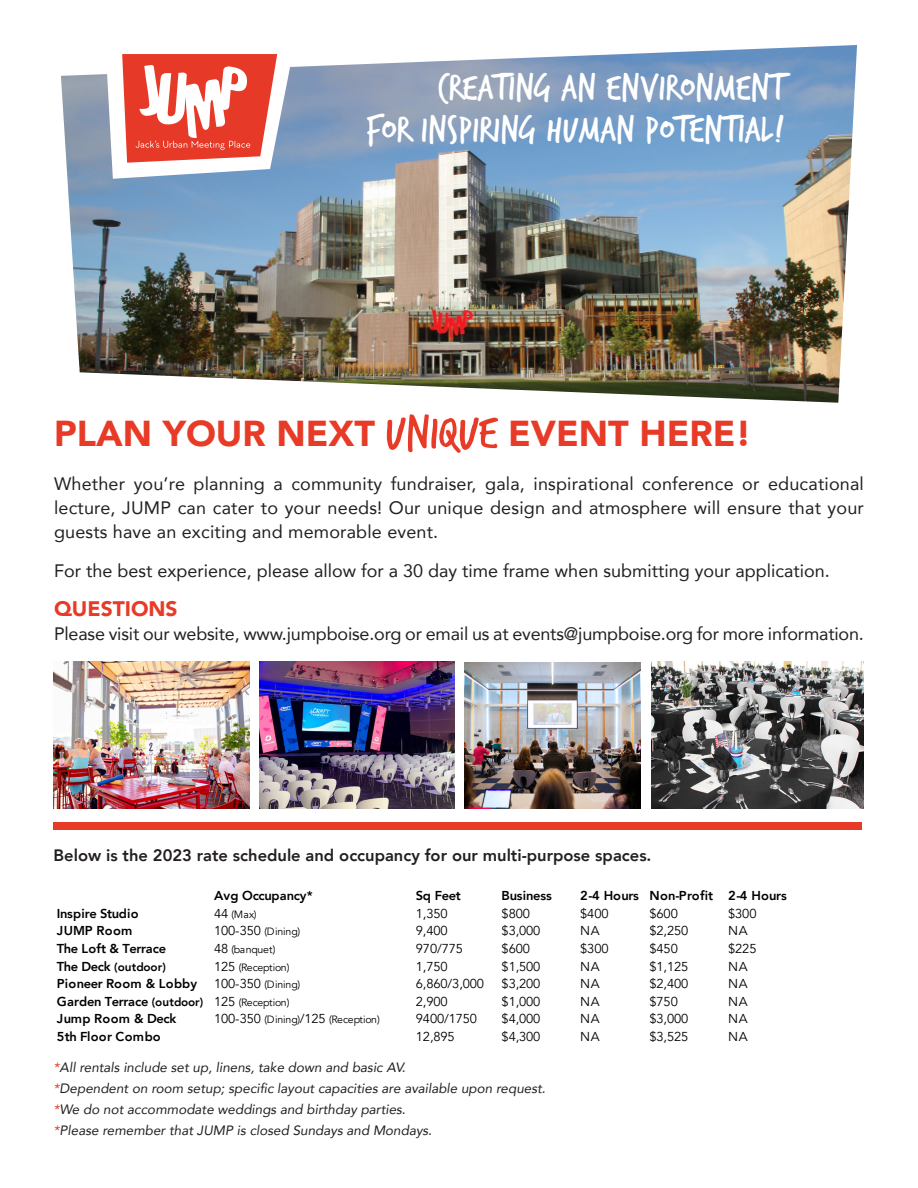
<style>
.page{position:relative;width:918px;height:1188px;background:#fff}
.page>*{position:absolute;margin:0;border:0;box-sizing:border-box;transform-origin:0 0}
.t1{font:39.3px/41.7px "Trash Hand";letter-spacing:.01em;color:#fff;text-align:right}
.t2{font:900 36px "Avenir";color:#e73b27}
.t3{font:900 21px "Avenir";color:#e73b27}
.t4{font:18px/24px "Avenir";color:#231f20;text-align:justify}
.t5{font:800 16.5px "Avenir";color:#231f20}
.t6{font:italic 13.5px "Avenir";color:#231f20}
.t7{font:12.9px "Avenir";letter-spacing:-.01em;color:#000}
.t8{font:800 12.9px "Avenir";letter-spacing:.005em;color:#000}
.t9{font:800 12.9px "Avenir";letter-spacing:-.025em;color:#000}
.t10{font:800 12.9px "Avenir";letter-spacing:-.02em;color:#000}
.t11{font:800 12.9px "Avenir";letter-spacing:.025em;color:#000}
.t12{font:800 11.7px "Avenir";letter-spacing:-.01em;color:#000}
.t13{font:10.5px "Avenir";color:#000}
.t14{font:10.5px "Avenir";letter-spacing:-.02em;color:#000}
.t15{font:10.5px "Avenir";letter-spacing:-.03em;color:#000}
.s1{font-family:"Trash Hand";font-weight:400;font-size:51px}
.s2{font-size:12.9px}
.s3{font-size:11.7px}
.s4{font-weight:400}
.s5{font-weight:400;font-size:10.5px}
.s6{color:#e73b27}
</style>
<div class="page">
<img style="left:61px;top:45px;width:796px;height:358px">
<svg style="left:105px;top:45px;width:193px;height:134px"></svg>
<div style="left:54px;top:822px;width:808px;height:8px;background:#e73b27"></div>
<img style="left:54px;top:661px;width:195px;height:148px">
<img style="left:259px;top:661px;width:196px;height:148px">
<img style="left:465px;top:662px;width:176px;height:147px">
<img style="left:651px;top:661px;width:213px;height:148px">
<p class="t1" style="left:366px;top:68px;width:420px">CREATING AN ENVIRONMENT<br>FOR INSPIRING HUMAN POTENTIAL!</p>
<p class="t2" style="left:54px;top:403px;width:699px">PLAN YOUR NEXT <span class="s1">UNIQUE</span> EVENT HERE!</p>
<p class="t4" style="left:54px;top:471px;width:811px">Whether you’re planning a community fundraiser, gala, inspirational conference or educational lecture, JUMP can cater to your needs! Our unique design and atmosphere will ensure that your guests have an exciting and memorable event.</p>
<p class="t4" style="left:54px;top:558px;width:777px">For the best experience, please allow for a 30 day time frame when submitting your application.</p>
<p class="t3" style="left:54px;top:590px;width:125px">QUESTIONS</p>
<p class="t4" style="left:54px;top:621px;width:811px">Please visit our website, www.jumpboise.org or email us at events@jumpboise.org for more information.</p>
<p class="t5" style="left:54px;top:842px;width:599px">Below is the 2023 rate schedule and occupancy for our multi-purpose spaces.</p>
<p class="t10" style="left:214px;top:886px;width:100px">Avg Occupancy*</p>
<p class="t8" style="left:416px;top:886px;width:46px">Sq Feet</p>
<p class="t8" style="left:502px;top:886px;width:52px">Business</p>
<p class="t8" style="left:580px;top:886px;width:274px">2-4 Hours Non-Profit 2-4 Hours Flat 2 Hr</p>
<p class="t8" style="left:57px;top:903px;width:83px">Inspire Studio</p>
<p class="t13" style="left:214px;top:908px;width:44px"><span class="s2">44</span> (Max)</p>
<p class="t7" style="left:416px;top:906px;width:33px">1,350</p>
<p class="t7" style="left:502px;top:906px;width:30px">$800</p>
<p class="t7" style="left:580px;top:906px;width:30px">$400</p>
<p class="t7" style="left:650px;top:906px;width:30px">$600</p>
<p class="t7" style="left:728px;top:906px;width:30px">$300</p>
<p class="t8" style="left:57px;top:921px;width:77px">JUMP Room</p>
<p class="t13" style="left:214px;top:925px;width:88px"><span class="s2">100-350</span> (Dining)</p>
<p class="t7" style="left:416px;top:923px;width:33px">9,400</p>
<p class="t7" style="left:502px;top:923px;width:40px">$3,000</p>
<p class="t7" style="left:580px;top:923px;width:21px">NA</p>
<p class="t7" style="left:650px;top:923px;width:40px">$2,250</p>
<p class="t7" style="left:728px;top:923px;width:21px">NA</p>
<p class="t9" style="left:57px;top:938px;width:111px">The Loft &amp; Terrace</p>
<p class="t13" style="left:214px;top:943px;width:63px"><span class="s2">48</span> (banquet)</p>
<p class="t7" style="left:416px;top:941px;width:49px">970/775</p>
<p class="t7" style="left:502px;top:941px;width:30px">$600</p>
<p class="t7" style="left:580px;top:941px;width:30px">$300</p>
<p class="t7" style="left:650px;top:941px;width:30px">$450</p>
<p class="t7" style="left:728px;top:941px;width:30px">$225</p>
<p class="t12" style="left:57px;top:957px;width:111px"><span class="s2">The Deck</span> (outdoor)</p>
<p class="t15" style="left:214px;top:961px;width:77px"><span class="s2">125</span> (Reception)</p>
<p class="t7" style="left:416px;top:958px;width:33px">1,750</p>
<p class="t7" style="left:502px;top:958px;width:40px">$1,500</p>
<p class="t7" style="left:580px;top:958px;width:21px">NA</p>
<p class="t7" style="left:650px;top:958px;width:40px">$1,125</p>
<p class="t7" style="left:728px;top:958px;width:21px">NA</p>
<p class="t8" style="left:57px;top:974px;width:142px">Pioneer Room &amp; Lobby</p>
<p class="t13" style="left:214px;top:978px;width:88px"><span class="s2">100-350</span> (Dining)</p>
<p class="t7" style="left:416px;top:976px;width:70px">6,860/3,000</p>
<p class="t7" style="left:502px;top:976px;width:40px">$3,200</p>
<p class="t7" style="left:580px;top:976px;width:21px">NA</p>
<p class="t7" style="left:650px;top:976px;width:40px">$2,400</p>
<p class="t7" style="left:728px;top:976px;width:21px">NA</p>
<p class="t9" style="left:57px;top:991px;width:234px">Garden Terrace <span class="s3">(outdoor)</span> <span class="s4">125</span> <span class="s5">(Reception)</span></p>
<p class="t7" style="left:416px;top:994px;width:33px">2,900</p>
<p class="t7" style="left:502px;top:994px;width:40px">$1,000</p>
<p class="t7" style="left:580px;top:994px;width:21px">NA</p>
<p class="t7" style="left:650px;top:994px;width:30px">$750</p>
<p class="t7" style="left:728px;top:994px;width:21px">NA</p>
<p class="t8" style="left:57px;top:1009px;width:121px">Jump Room &amp; Deck</p>
<p class="t14" style="left:214px;top:1014px;width:167px"><span class="s2">100-350</span> (Dining)<span class="s2">/125</span> (Reception)</p>
<p class="t7" style="left:416px;top:1011px;width:63px">9400/1750</p>
<p class="t7" style="left:502px;top:1011px;width:40px">$4,000</p>
<p class="t7" style="left:580px;top:1011px;width:21px">NA</p>
<p class="t7" style="left:650px;top:1011px;width:40px">$3,000</p>
<p class="t7" style="left:728px;top:1011px;width:21px">NA</p>
<p class="t11" style="left:57px;top:1026px;width:106px">5th Floor Combo</p>
<p class="t7" style="left:416px;top:1029px;width:40px">12,895</p>
<p class="t7" style="left:502px;top:1029px;width:40px">$4,300</p>
<p class="t7" style="left:580px;top:1029px;width:21px">NA</p>
<p class="t7" style="left:650px;top:1029px;width:40px">$3,525</p>
<p class="t7" style="left:728px;top:1029px;width:21px">NA</p>
<p class="t6" style="left:54px;top:1059px;width:354px"><span class="s6">*</span>All rentals include set up, linens, take down and basic AV.</p>
<p class="t6" style="left:54px;top:1080px;width:494px"><span class="s6">*</span>Dependent on room setup; specific layout capacities are available upon request.</p>
<p class="t6" style="left:54px;top:1101px;width:354px"><span class="s6">*</span>We do not accommodate weddings and birthday parties.</p>
<p class="t6" style="left:54px;top:1122px;width:380px"><span class="s6">*</span>Please remember that JUMP is closed Sundays and Mondays.</p>
</div>
